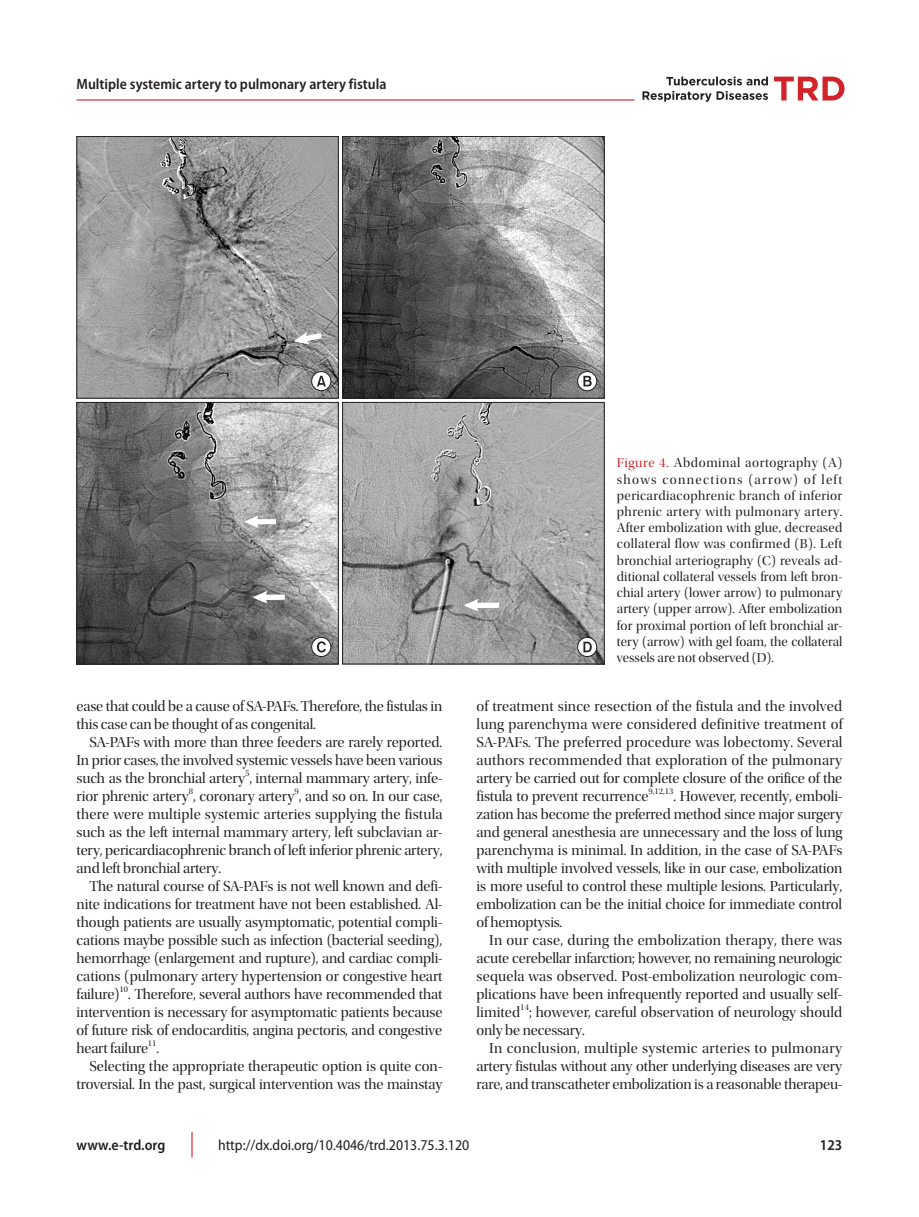
<style>
.page{position:relative;width:919px;height:1217px;background:#fff}
.page>*{position:absolute;margin:0;border:0;box-sizing:border-box;transform-origin:0 0}
.본문{font:15px/18px "Utopia Std Disp";letter-spacing:-.005em;color:#231f20;text-align:justify}
.t1{font:600 semi-condensed 15px "Myriad Pro";color:#231f20}
.t2{font:semi-condensed 15px "Myriad Pro";color:#231f20}
.그림제목{font:13.5px/16.2px "Utopia Std Disp";letter-spacing:.005em;color:#231f20;text-align:justify}
.본문-2{font:8.7px "Utopia Std Disp";letter-spacing:-.005em;color:#231f20}
.s1{color:#d1232a}
</style>
<div class="page">
<svg style="left:774px;top:77px;width:70px;height:23px"></svg>
<svg style="left:642px;top:91px;width:125px;height:11px"></svg>
<svg style="left:666px;top:77px;width:101px;height:8px"></svg>
<hr style="left:77px;top:99px;width:557px;height:1px;background:#d1232a">
<svg style="left:191px;top:1131px;width:1px;height:26px"></svg>
<svg style="left:77px;top:136px;width:527px;height:528px;background:#8b8a8a"></svg>
<svg style="left:311px;top:371px;width:20px;height:19px"></svg>
<div style="left:311px;top:371px;width:20px;height:20px;border:1px solid #231f20;border-radius:50%"></div>
<svg style="left:317px;top:376px;width:9px;height:10px"></svg>
<svg style="left:577px;top:371px;width:19px;height:19px"></svg>
<div style="left:577px;top:371px;width:20px;height:20px;border:1px solid #231f20;border-radius:50%"></div>
<svg style="left:583px;top:376px;width:8px;height:10px"></svg>
<svg style="left:311px;top:637px;width:20px;height:19px"></svg>
<div style="left:311px;top:637px;width:20px;height:19px;border:1px solid #231f20;border-radius:50%"></div>
<svg style="left:317px;top:641px;width:9px;height:11px"></svg>
<svg style="left:577px;top:637px;width:19px;height:19px"></svg>
<div style="left:577px;top:637px;width:20px;height:19px;border:1px solid #231f20;border-radius:50%"></div>
<svg style="left:583px;top:641px;width:8px;height:11px"></svg>
<svg style="left:463px;top:598px;width:15px;height:13px"></svg>
<div style="left:475px;top:602px;width:24px;height:5px;background:#fff"></div>
<svg style="left:294px;top:329px;width:33px;height:16px"></svg>
<svg style="left:244px;top:515px;width:15px;height:13px"></svg>
<div style="left:256px;top:519px;width:20px;height:5px;background:#fff"></div>
<svg style="left:252px;top:590px;width:15px;height:13px"></svg>
<div style="left:264px;top:594px;width:21px;height:5px;background:#fff"></div>
<p class="t1" style="left:77px;top:75px;width:311px">Multiple systemic artery to pulmonary artery fistula</p>
<p class="본문" style="left:77px;top:697px;width:367px">ease that could be a cause of SA-PAFs. Therefore, the fistulas in this case can be thought of as congenital.</p>
<p class="본문" style="left:77px;top:733px;width:367px;text-indent:13px">SA-PAFs with more than three feeders are rarely reported.<br>In prior cases, the involved systemic vessels have been various such as the bronchial artery , internal mammary artery, infe-</p>
<p class="본문-2" style="left:245px;top:768px;width:6px">5</p>
<p class="본문" style="left:77px;top:787px;width:367px">rior phrenic artery , coronary artery , and so on. In our case,</p>
<p class="본문-2" style="left:189px;top:786px;width:6px">8</p>
<p class="본문-2" style="left:294px;top:786px;width:6px">9</p>
<p class="본문" style="left:77px;top:805px;width:367px">there were multiple systemic arteries supplying the fistula such as the left internal mammary artery, left subclavian ar&shy;tery, pericardiacophrenic branch of left inferior phrenic artery, and left bronchial artery.</p>
<p class="본문" style="left:77px;top:877px;width:367px;text-indent:13px">The natural course of SA-PAFs is not well known and defi&shy;nite indications for treatment have not been established. Al&shy;though patients are usually asymptomatic, potential compli&shy;cations maybe possible such as infection (bacterial seeding), hemorrhage (enlargement and rupture), and cardiac compli&shy;cations (pulmonary artery hypertension or congestive heart failure)</p>
<p class="본문-2" style="left:120px;top:984px;width:10px">10</p>
<p class="본문" style="left:77px;top:985px;width:367px;text-indent:52px">. Therefore, several authors have recommended that intervention is necessary for asymptomatic patients because of future risk of endocarditis, angina pectoris, and congestive heart failure</p>
<p class="본문-2" style="left:148px;top:1038px;width:10px">11</p>
<p class="본문" style="left:156px;top:1039px;width:4px">.</p>
<p class="본문" style="left:77px;top:1057px;width:367px;text-align:right">Selecting the appropriate therapeutic option is quite con&shy;troversial. In the past, surgical intervention was the mainstay</p>
<p class="그림제목" style="left:617px;top:455px;width:227px"><span class="s1">Figure 4.</span> Abdominal aortography (A) shows connections (arrow) of left pericardiacophrenic branch of inferior phrenic artery with pulmonary artery.<br>After embolization with glue, decreased collateral flow was confirmed (B). Left bronchial arteriography (C) reveals ad&shy;ditional collateral vessels from left bron&shy;chial artery (lower arrow) to pulmonary artery (upper arrow). After embolization for proximal portion of left bronchial ar&shy;tery (arrow) with gel foam, the collateral vessels are not observed (D).</p>
<p class="본문" style="left:476px;top:697px;width:367px">of treatment since resection of the fistula and the involved lung parenchyma were considered definitive treatment of SA-PAFs. The preferred procedure was lobectomy. Several authors recommended that exploration of the pulmonary artery be carried out for complete closure of the orifice of the fistula to prevent recurrence</p>
<p class="본문-2" style="left:648px;top:786px;width:26px">9,12,13</p>
<p class="본문" style="left:476px;top:787px;width:367px;text-indent:197px">. However, recently, emboli&shy;zation has become the preferred method since major surgery and general anesthesia are unnecessary and the loss of lung parenchyma is minimal. In addition, in the case of SA-PAFs with multiple involved vessels, like in our case, embolization is more useful to control these multiple lesions. Particularly, embolization can be the initial choice for immediate control of hemoptysis.</p>
<p class="본문" style="left:476px;top:931px;width:367px;text-indent:13px">In our case, during the embolization therapy, there was acute cerebellar infarction; however, no remaining neurologic sequela was observed. Post-embolization neurologic com&shy;plications have been infrequently reported and usually self&shy;limited</p>
<p class="본문-2" style="left:520px;top:1002px;width:10px">14</p>
<p class="본문" style="left:476px;top:1003px;width:367px;text-indent:53px">; however, careful observation of neurology should only be necessary.</p>
<p class="본문" style="left:476px;top:1039px;width:367px;text-indent:13px">In conclusion, multiple systemic arteries to pulmonary artery fistulas without any other underlying diseases are very rare, and transcatheter embolization is a reasonable therapeu-</p>
<p class="t1" style="left:77px;top:1134px;width:90px">www.e-trd.org</p>
<p class="t2" style="left:218px;top:1135px;width:253px">http://dx.doi.org/10.4046/trd.2013.75.3.120</p>
<p class="t1" style="left:819px;top:1134px;width:24px">123</p>
</div>
